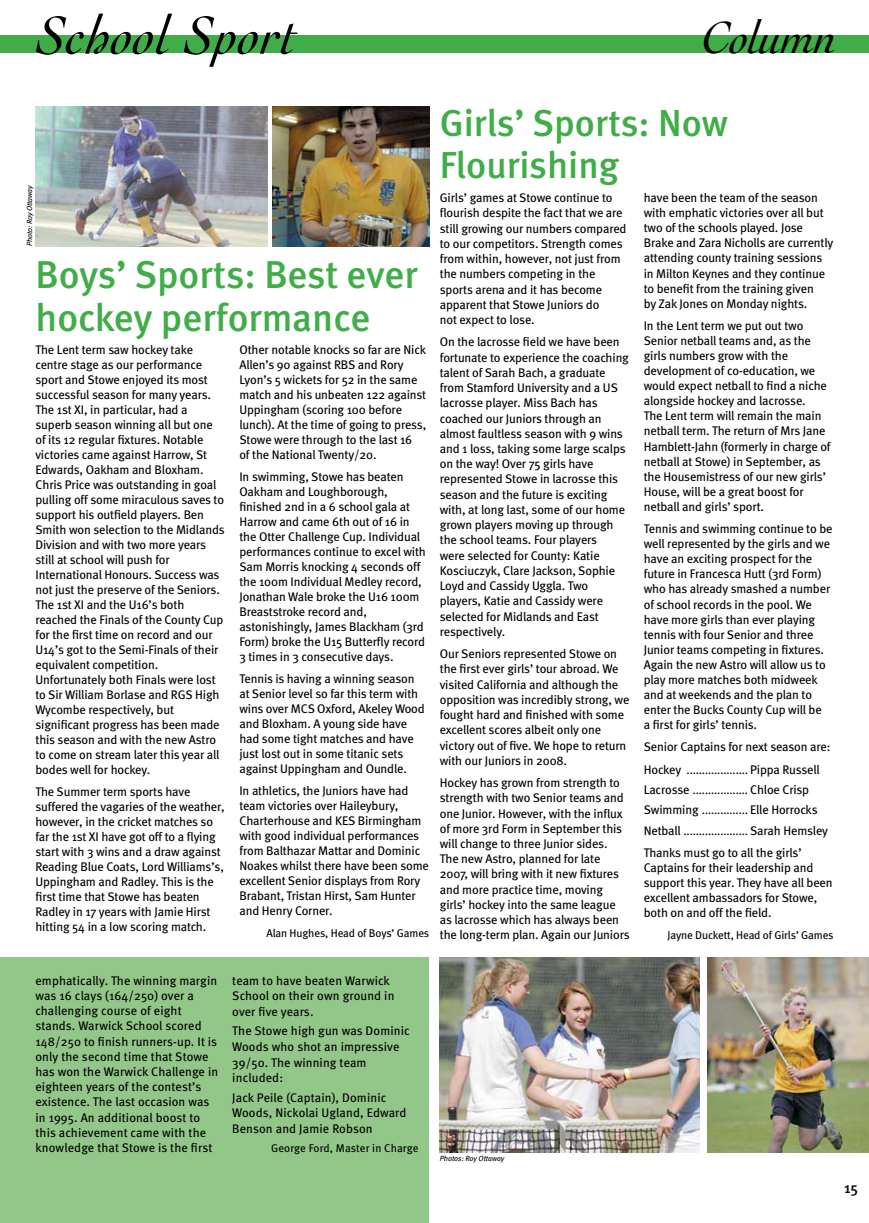
<style>
.page{position:relative;width:869px;height:1223px;background:#fff}
.page>*{position:absolute;margin:0;border:0;box-sizing:border-box;transform-origin:0 0}
.t1{font:italic 56.25px "Cochin";letter-spacing:.01em;color:#000}
.t2{font:italic 47.25px "Cochin";letter-spacing:-.02em;color:#000}
.t3{font:38.75px/42.5px "Meta Medium LF";color:#41ad49}
.t4{font:37.5px/42.5px "Meta Medium LF";color:#41ad49}
.t5{font:500 15px "Meta";color:#000}
.t6{font:12.5px/15px "Meta";letter-spacing:-.01em;color:#000}
.t7{font:12.5px/15.2px "Meta";letter-spacing:.01em;color:#000}
.t8{font:11.25px "Meta";letter-spacing:-.01em;color:#000}
.t9{font:italic 7.5px "Meta";letter-spacing:-.005em;color:#000}
.s1{font-size:12.5px}
.s2{font-size:11.25px}
</style>
<div class="page">
<div style="left:0;top:957px;width:429px;height:265px;background:#93c689"></div>
<div style="left:0;top:35px;width:868px;height:18px;background:#41ad49"></div>
<img style="left:707px;top:957px;width:161px;height:195px">
<img style="left:35px;top:106px;width:232px;height:140px">
<img style="left:439px;top:957px;width:259px;height:195px">
<img style="left:272px;top:106px;width:157px;height:140px">
<h1 class="t1" style="left:35px;top:4px;width:263px">School Sport</h1>
<h2 class="t2" style="left:701px;top:11px;width:137px">Column</h2>
<p class="t9" style="left:25px;top:246px;width:63px;rotate:-90deg">Photo: Roy Ottaway</p>
<h3 class="t3" style="left:35px;top:253px;width:383px">Boys’ Sports: Best ever hockey performance</h3>
<p class="t6" style="left:35px;top:342px;width:191px">The Lent term saw hockey take centre stage as our performance sport and Stowe enjoyed its most successful season for many years.<br>The 1st XI, in particular, had a superb season winning all but one of its 12 regular fixtures. Notable victories came against Harrow, St<br>Edwards, Oakham and Bloxham.<br>Chris Price was outstanding in goal pulling off some miraculous saves to support his outfield players. Ben<br>Smith won selection to the Midlands<br>Division and with two more years still at school will push for<br>International Honours. Success was not just the preserve of the Seniors.<br>The 1st XI and the U16’s both reached the Finals of the County Cup for the first time on record and our<br>U14’s got to the Semi-Finals of their equivalent competition.<br>Unfortunately both Finals were lost to Sir William Borlase and RGS High<br>Wycombe respectively, but significant progress has been made this season and with the new Astro to come on stream later this year all bodes well for hockey.</p>
<p class="t6" style="left:35px;top:784px;width:190px">The Summer term sports have suffered the vagaries of the weather, however, in the cricket matches so far the 1st XI have got off to a flying start with 3 wins and a draw against Reading Blue Coats, Lord Williams’s, Uppingham and Radley. This is the first time that Stowe has beaten Radley in 17 years with Jamie Hirst hitting 54 in a low scoring match.</p>
<p class="t6" style="left:239px;top:342px;width:188px">Other notable knocks so far are Nick<br>Allen’s 90 against RBS and Rory<br>Lyon’s 5 wickets for 52 in the same match and his unbeaten 122 against<br>Uppingham (scoring 100 before lunch). At the time of going to press,<br>Stowe were through to the last 16<br>of the National Twenty/20.</p>
<p class="t6" style="left:239px;top:469px;width:188px">In swimming, Stowe has beaten<br>Oakham and Loughborough, finished 2nd in a 6 school gala at<br>Harrow and came 6th out of 16 in the Otter Challenge Cup. Individual performances continue to excel with<br>Sam Morris knocking 4 seconds off the 100m Individual Medley record,<br>Jonathan Wale broke the U16 100m<br>Breaststroke record and, astonishingly, James Blackham (3rd<br>Form) broke the U15 Butterfly record<br>3 times in 3 consecutive days.</p>
<p class="t6" style="left:239px;top:671px;width:187px">Tennis is having a winning season at Senior level so far this term with wins over MCS Oxford, Akeley Wood and Bloxham. A young side have had some tight matches and have just lost out in some titanic sets against Uppingham and Oundle.</p>
<p class="t6" style="left:239px;top:783px;width:191px">In athletics, the Juniors have had team victories over Haileybury,<br>Charterhouse and KES Birmingham with good individual performances from Balthazar Mattar and Dominic<br>Noakes whilst there have been some excellent Senior displays from Rory<br>Brabant, Tristan Hirst, Sam Hunter and Henry Corner.</p>
<p class="t8" style="left:266px;top:926px;width:164px">Alan Hughes, Head of Boys’ Games</p>
<h3 class="t4" style="left:439px;top:101px;width:289px">Girls’ Sports: Now<br>Flourishing</h3>
<p class="t6" style="left:439px;top:190px;width:188px">Girls’ games at Stowe continue to flourish despite the fact that we are still growing our numbers compared to our competitors. Strength comes from within, however, not just from the numbers competing in the sports arena and it has become apparent that Stowe Juniors do<br>not expect to lose.</p>
<p class="t6" style="left:439px;top:334px;width:190px">On the lacrosse field we have been fortunate to experience the coaching talent of Sarah Bach, a graduate from Stamford University and a US lacrosse player. Miss Bach has coached our Juniors through an almost faultless season with 9 wins and 1 loss, taking some large scalps on the way! Over 75 girls have represented Stowe in lacrosse this season and the future is exciting with, at long last, some of our home grown players moving up through the school teams. Four players<br>were selected for County: Katie<br>Kosciuczyk, Clare Jackson, Sophie<br>Loyd and Cassidy Uggla. Two players, Katie and Cassidy were selected for Midlands and East respectively.</p>
<p class="t6" style="left:439px;top:646px;width:191px">Our Seniors represented Stowe on the first ever girls’ tour abroad. We visited California and although the opposition was incredibly strong, we fought hard and finished with some excellent scores albeit only one victory out of five. We hope to return with our Juniors in 2008.</p>
<p class="t6" style="left:439px;top:775px;width:191px">Hockey has grown from strength to strength with two Senior teams and one Junior. However, with the influx of more 3rd Form in September this will change to three Junior sides.<br>The new Astro, planned for late 2007, will bring with it new fixtures and more practice time, moving girls’ hockey into the same league as lacrosse which has always been the long-term plan. Again our Juniors</p>
<p class="t6" style="left:643px;top:190px;width:191px">have been the team of the season with emphatic victories over all but two of the schools played. Jose Brake and Zara Nicholls are currently attending county training sessions in Milton Keynes and they continue to benefit from the training given<br>by Zak Jones on Monday nights.</p>
<p class="t6" style="left:643px;top:318px;width:188px">In the Lent term we put out two<br>Senior netball teams and, as the girls numbers grow with the development of co-education, we would expect netball to find a niche alongside hockey and lacrosse.<br>The Lent term will remain the main netball term. The return of Mrs Jane<br>Hamblett-Jahn (formerly in charge of netball at Stowe) in September, as the Housemistress of our new girls’<br>House, will be a great boost for netball and girls’ sport.</p>
<p class="t6" style="left:643px;top:521px;width:190px">Tennis and swimming continue to be well represented by the girls and we have an exciting prospect for the future in Francesca Hutt (3rd Form) who has already smashed a number of school records in the pool. We have more girls than ever playing tennis with four Senior and three<br>Junior teams competing in fixtures.<br>Again the new Astro will allow us to play more matches both midweek and at weekends and the plan to enter the Bucks County Cup will be<br>a first for girls’ tennis.</p>
<p class="t6" style="left:643px;top:739px;width:188px">Senior Captains for next season are:</p>
<p class="t8" style="left:643px;top:763px;width:177px"><span class="s1">Hockey</span> .................... <span class="s1">Pippa Russell</span></p>
<p class="t6" style="left:643px;top:779px;width:175px;line-height:20.4px">Lacrosse <span class="s2">..................</span> Chloe Crisp<br>Swimming <span class="s2">...............</span> Elle Horrocks</p>
<p class="t8" style="left:643px;top:824px;width:186px"><span class="s1">Netball</span> ..................... <span class="s1">Sarah Hemsley</span></p>
<p class="t6" style="left:643px;top:844px;width:190px">Thanks must go to all the girls’<br>Captains for their leadership and support this year. They have all been excellent ambassadors for Stowe, both on and off the field.</p>
<p class="t8" style="left:667px;top:928px;width:167px">Jayne Duckett, Head of Girls’ Games</p>
<p class="t7" style="left:35px;top:972px;width:184px">emphatically. The winning margin was 16 clays (164/250) over a challenging course of eight stands. Warwick School scored<br>148/250 to finish runners-up. It is only the second time that Stowe has won the Warwick Challenge in eighteen years of the contest’s existence. The last occasion was in 1995. An additional boost to this achievement came with the knowledge that Stowe is the first</p>
<p class="t7" style="left:232px;top:972px;width:164px;line-height:15.6px">team to have beaten Warwick<br>School on their own ground in over five years.</p>
<p class="t7" style="left:232px;top:1022px;width:179px;line-height:15.6px">The Stowe high gun was Dominic<br>Woods who shot an impressive<br>39/50. The winning team included:</p>
<p class="t7" style="left:232px;top:1089px;width:176px;line-height:15.6px">Jack Peile (Captain), Dominic<br>Woods, Nickolai Ugland, Edward<br>Benson and Jamie Robson</p>
<p class="t8" style="left:271px;top:1141px;width:149px">George Ford, Master in Charge</p>
<p class="t9" style="left:439px;top:1154px;width:66px">Photos: Roy Ottaway</p>
<p class="t5" style="left:843px;top:1179px;width:16px">15</p>
</div>
